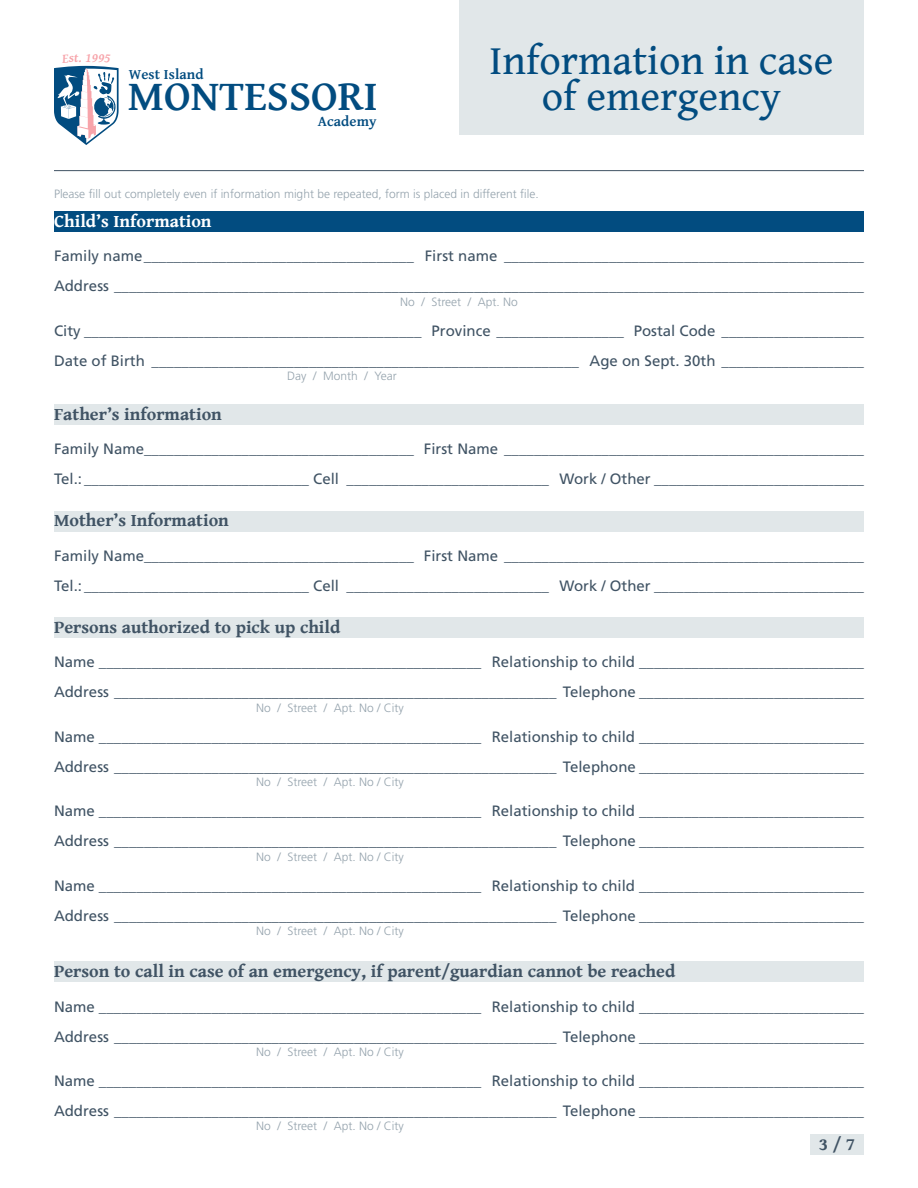
<style>
.page{position:relative;width:918px;height:1188px;background:#fff}
.page>*{position:absolute;margin:0;border:0;box-sizing:border-box;transform-origin:0 0}
.t1{font:700 42.9px "Gentium Basic";color:#024c80}
.t2{font:42px/36px "Gentium Book Basic";color:#024c80;text-align:center}
.t3{font:700 18px "Gentium Book Basic";color:#405364}
.t4{font:700 18px "Gentium Book Basic";color:#fff}
.t5{font:15px/30px "Frutiger";color:#405364}
.t6{font:700 14.55px "Gentium Basic";letter-spacing:.005em;color:#024c80}
.t7{font:300 12px "Frutiger";color:#95a3ad}
</style>
<div class="page">
<div style="left:459px;top:0;width:405px;height:135px;background:#e1e7e9"></div>
<hr style="left:54px;top:170px;width:810px;height:1px;background:#405364">
<div style="left:54px;top:211px;width:810px;height:21px;background:#024c80"></div>
<div style="left:54px;top:404px;width:810px;height:21px;background:#e1e7e9"></div>
<div style="left:54px;top:511px;width:810px;height:21px;background:#e1e7e9"></div>
<div style="left:54px;top:617px;width:810px;height:21px;background:#e1e7e9"></div>
<div style="left:54px;top:961px;width:810px;height:21px;background:#e1e7e9"></div>
<div style="left:810px;top:1134px;width:54px;height:21px;background:#e1e7e9"></div>
<svg style="left:54px;top:65px;width:65px;height:80px"></svg>
<p class="t6" style="left:129px;top:63px;width:76px">West Island</p>
<h1 class="t1" style="left:128px;top:64px;width:252px">MONTESSORI</h1>
<p class="t6" style="left:318px;top:110px;width:60px">Academy</p>
<h2 class="t2" style="left:489px;top:41px;width:346px">Information in case of emergency</h2>
<p class="t7" style="left:54px;top:187px;width:486px">Please fill out completely even if information might be repeated, form is placed in different file.</p>
<p class="t4" style="left:54px;top:207px;width:159px">Child’s Information</p>
<p class="t5" style="left:54px;top:241px;width:811px">Family name____________________________________ First name ________________________________________________<br>Address ____________________________________________________________________________________________________</p>
<p class="t7" style="left:400px;top:295px;width:119px">No / Street / Apt. No</p>
<p class="t5" style="left:54px;top:315px;width:811px">City _____________________________________________ Province _________________ Postal Code ___________________<br>Date of Birth _________________________________________________________ Age on Sept. 30th ___________________</p>
<p class="t7" style="left:287px;top:369px;width:111px">Day / Month / Year</p>
<p class="t3" style="left:54px;top:400px;width:169px">Father’s information</p>
<p class="t5" style="left:54px;top:434px;width:811px">Family Name____________________________________ First Name ________________________________________________<br>Tel.: ______________________________ Cell ___________________________ Work / Other ____________________________</p>
<p class="t3" style="left:54px;top:507px;width:176px">Mother’s Information</p>
<p class="t5" style="left:54px;top:541px;width:811px">Family Name____________________________________ First Name ________________________________________________<br>Tel.: ______________________________ Cell ___________________________ Work / Other ____________________________</p>
<p class="t3" style="left:54px;top:613px;width:288px">Persons authorized to pick up child</p>
<p class="t5" style="left:54px;top:647px;width:811px">Name ___________________________________________________ Relationship to child ______________________________<br>Address ___________________________________________________________ Telephone ______________________________</p>
<p class="t7" style="left:256px;top:701px;width:149px">No / Street / Apt. No / City</p>
<p class="t5" style="left:54px;top:722px;width:811px">Name ___________________________________________________ Relationship to child ______________________________<br>Address ___________________________________________________________ Telephone ______________________________</p>
<p class="t7" style="left:256px;top:775px;width:149px">No / Street / Apt. No / City</p>
<p class="t5" style="left:54px;top:796px;width:811px">Name ___________________________________________________ Relationship to child ______________________________<br>Address ___________________________________________________________ Telephone ______________________________</p>
<p class="t7" style="left:256px;top:850px;width:149px">No / Street / Apt. No / City</p>
<p class="t5" style="left:54px;top:870px;width:811px">Name ___________________________________________________ Relationship to child ______________________________<br>Address ___________________________________________________________ Telephone ______________________________</p>
<p class="t7" style="left:256px;top:924px;width:149px">No / Street / Apt. No / City</p>
<p class="t3" style="left:54px;top:958px;width:623px">Person to call in case of an emergency, if parent/guardian cannot be reached</p>
<p class="t5" style="left:54px;top:991px;width:811px">Name ___________________________________________________ Relationship to child ______________________________<br>Address ___________________________________________________________ Telephone ______________________________</p>
<p class="t7" style="left:256px;top:1045px;width:149px">No / Street / Apt. No / City</p>
<p class="t5" style="left:54px;top:1066px;width:811px">Name ___________________________________________________ Relationship to child ______________________________<br>Address ___________________________________________________________ Telephone ______________________________</p>
<p class="t7" style="left:256px;top:1119px;width:149px">No / Street / Apt. No / City</p>
<p class="t3" style="left:819px;top:1130px;width:38px">3 / 7</p>
</div>
